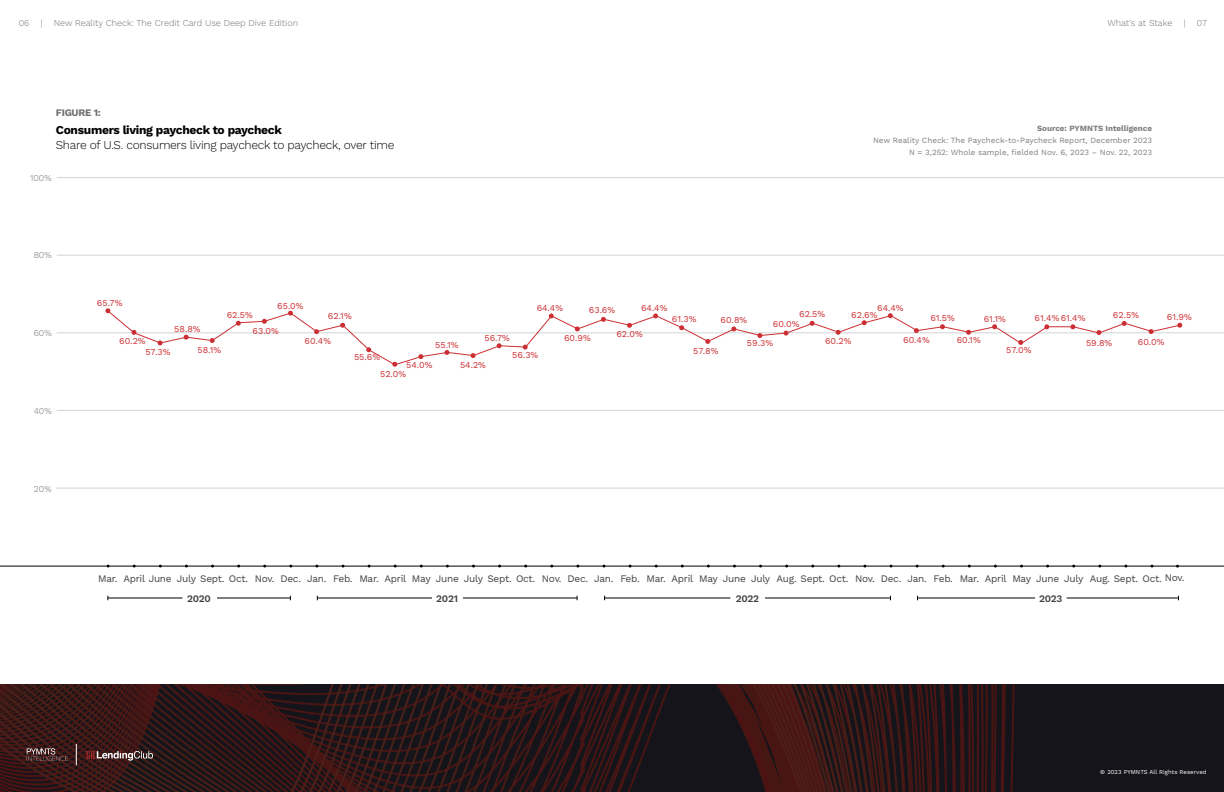
<style>
.page{position:relative;width:1224px;height:792px;background:#fff}
.page>*{position:absolute;margin:0;border:0;box-sizing:border-box;transform-origin:0 0}
.t1{font:300 12px "Work Sans";letter-spacing:-.025em;color:#000}
.t2{font:700 12px "Work Sans";letter-spacing:-.025em;color:#000}
.t3{font:10px "Work Sans";letter-spacing:-.025em;color:#414042}
.t4{font:600 10px "Work Sans";letter-spacing:-.025em;color:#414042}
.t5{font:700 10px "Work Sans";letter-spacing:-.025em;color:#717073}
.t6{font:9px "Work Sans";color:#cc2f33}
.t7{font:300 9px "Work Sans";color:#717073}
.t8{font:8px/12px "Work Sans";color:#7f7e81;text-align:right}
.t9{font:700 8px "Work Sans";color:#7f7e81}
.t10{font:6px "Work Sans";letter-spacing:.005em;color:#fff}
</style>
<div class="page">
<svg style="left:0;top:684px;width:1224px;height:108px;background:#291517"></svg>
<hr style="left:0;top:566px;width:1224px;height:1px;background:#000">
<hr style="left:56px;top:488px;width:1168px;height:1px;background:#d3d4d5">
<hr style="left:57px;top:410px;width:1167px;height:1px;background:#d3d4d5">
<hr style="left:57px;top:333px;width:1167px;height:1px;background:#d3d4d5">
<hr style="left:57px;top:255px;width:1167px;height:1px;background:#d3d4d5">
<hr style="left:57px;top:177px;width:1167px;height:1px;background:#d3d4d5">
<svg style="left:108px;top:311px;width:1041px;height:54px"></svg>
<svg style="left:105px;top:308px;width:5px;height:5px"></svg>
<svg style="left:288px;top:311px;width:5px;height:5px"></svg>
<svg style="left:132px;top:330px;width:4px;height:5px"></svg>
<svg style="left:158px;top:340px;width:5px;height:5px"></svg>
<svg style="left:184px;top:335px;width:5px;height:5px"></svg>
<svg style="left:262px;top:319px;width:5px;height:5px"></svg>
<svg style="left:210px;top:338px;width:5px;height:5px"></svg>
<svg style="left:340px;top:323px;width:5px;height:5px"></svg>
<svg style="left:366px;top:347px;width:5px;height:5px"></svg>
<svg style="left:392px;top:362px;width:5px;height:5px"></svg>
<svg style="left:418px;top:354px;width:5px;height:5px"></svg>
<svg style="left:444px;top:350px;width:5px;height:5px"></svg>
<svg style="left:236px;top:321px;width:5px;height:5px"></svg>
<svg style="left:1122px;top:321px;width:5px;height:5px"></svg>
<svg style="left:314px;top:329px;width:5px;height:5px"></svg>
<svg style="left:471px;top:353px;width:5px;height:5px"></svg>
<svg style="left:627px;top:323px;width:5px;height:5px"></svg>
<svg style="left:523px;top:345px;width:5px;height:5px"></svg>
<svg style="left:679px;top:325px;width:5px;height:5px"></svg>
<svg style="left:497px;top:343px;width:5px;height:5px"></svg>
<svg style="left:653px;top:313px;width:5px;height:5px"></svg>
<svg style="left:575px;top:326px;width:5px;height:5px"></svg>
<svg style="left:731px;top:326px;width:5px;height:5px"></svg>
<svg style="left:549px;top:313px;width:5px;height:5px"></svg>
<svg style="left:705px;top:339px;width:5px;height:5px"></svg>
<svg style="left:1018px;top:340px;width:5px;height:5px"></svg>
<svg style="left:601px;top:317px;width:5px;height:5px"></svg>
<svg style="left:757px;top:333px;width:5px;height:5px"></svg>
<svg style="left:784px;top:331px;width:4px;height:5px"></svg>
<svg style="left:836px;top:330px;width:5px;height:5px"></svg>
<svg style="left:940px;top:324px;width:5px;height:5px"></svg>
<svg style="left:1097px;top:330px;width:4px;height:5px"></svg>
<svg style="left:1070px;top:324px;width:5px;height:5px"></svg>
<svg style="left:1044px;top:324px;width:5px;height:5px"></svg>
<svg style="left:992px;top:324px;width:5px;height:5px"></svg>
<svg style="left:966px;top:330px;width:5px;height:5px"></svg>
<svg style="left:888px;top:313px;width:5px;height:5px"></svg>
<svg style="left:810px;top:321px;width:5px;height:5px"></svg>
<svg style="left:862px;top:320px;width:5px;height:5px"></svg>
<svg style="left:914px;top:328px;width:5px;height:5px"></svg>
<hr style="left:108px;top:598px;width:74px;height:1px;background:#000">
<hr style="left:317px;top:598px;width:115px;height:1px;background:#000">
<hr style="left:605px;top:598px;width:125px;height:1px;background:#000">
<hr style="left:917px;top:598px;width:118px;height:1px;background:#000">
<hr style="left:1067px;top:598px;width:111px;height:1px;background:#000">
<hr style="left:217px;top:598px;width:73px;height:1px;background:#000">
<hr style="left:463px;top:598px;width:114px;height:1px;background:#000">
<hr style="left:765px;top:598px;width:125px;height:1px;background:#000">
<svg style="left:76px;top:744px;width:1px;height:31px"></svg>
<svg style="left:87px;top:751px;width:66px;height:19px"></svg>
<svg style="left:27px;top:748px;width:41px;height:23px"></svg>
<svg style="left:1149px;top:323px;width:33px;height:11px"></svg>
<p class="t7" style="left:19px;top:17px;width:12px">06</p>
<p class="t7" style="left:41px;top:17px;width:3px">|</p>
<p class="t7" style="left:54px;top:17px;width:246px">New Reality Check: The Credit Card Use Deep Dive Edition</p>
<p class="t7" style="left:1107px;top:17px;width:67px">What’s at Stake</p>
<p class="t7" style="left:1184px;top:17px;width:3px">|</p>
<p class="t7" style="left:1197px;top:17px;width:12px">07</p>
<p class="t5" style="left:56px;top:106px;width:47px">FIGURE 1:</p>
<h1 class="t2" style="left:56px;top:123px;width:228px">Consumers living paycheck to paycheck</h1>
<h1 class="t1" style="left:56px;top:138px;width:340px">Share of U.S. consumers living paycheck to paycheck, over time</h1>
<p class="t7" style="left:30px;top:172px;width:23px">100%</p>
<p class="t7" style="left:34px;top:250px;width:20px">80%</p>
<p class="t9" style="left:1037px;top:123px;width:117px">Source: PYMNTS Intelligence</p>
<p class="t8" style="left:873px;top:134px;width:281px">New Reality Check: The Paycheck-to-Paycheck Report, December 2023<br>N = 3,252: Whole sample, fielded Nov. 6, 2023 – Nov. 22, 2023</p>
<p class="t7" style="left:34px;top:328px;width:19px">60%</p>
<p class="t7" style="left:34px;top:405px;width:19px">40%</p>
<p class="t7" style="left:34px;top:483px;width:19px">20%</p>
<p class="t6" style="left:97px;top:297px;width:27px">65.7%</p>
<p class="t6" style="left:277px;top:300px;width:28px">65.0%</p>
<p class="t6" style="left:877px;top:302px;width:28px">64.4%</p>
<p class="t6" style="left:537px;top:303px;width:28px">64.4%</p>
<p class="t6" style="left:589px;top:305px;width:28px">63.6%</p>
<p class="t6" style="left:641px;top:303px;width:28px">64.4%</p>
<p class="t6" style="left:799px;top:309px;width:28px">62.5%</p>
<p class="t6" style="left:851px;top:309px;width:28px">62.6%</p>
<p class="t6" style="left:930px;top:312px;width:26px">61.5%</p>
<p class="t6" style="left:1035px;top:312px;width:52px">61.4%61.4%</p>
<p class="t6" style="left:227px;top:310px;width:28px">62.5%</p>
<p class="t6" style="left:1113px;top:310px;width:28px">62.5%</p>
<p class="t6" style="left:328px;top:311px;width:25px">62.1%</p>
<p class="t6" style="left:984px;top:314px;width:24px">61.1%</p>
<p class="t6" style="left:1167px;top:311px;width:26px">61.9%</p>
<p class="t6" style="left:672px;top:313px;width:26px">61.3%</p>
<p class="t6" style="left:721px;top:314px;width:28px">60.8%</p>
<p class="t6" style="left:773px;top:319px;width:28px">60.0%</p>
<p class="t6" style="left:174px;top:324px;width:28px">58.8%</p>
<p class="t6" style="left:253px;top:325px;width:28px">63.0%</p>
<p class="t6" style="left:616px;top:328px;width:28px">62.0%</p>
<p class="t6" style="left:485px;top:333px;width:27px">56.7%</p>
<p class="t6" style="left:564px;top:333px;width:28px">60.9%</p>
<p class="t6" style="left:305px;top:335px;width:28px">60.4%</p>
<p class="t6" style="left:903px;top:334px;width:28px">60.4%</p>
<p class="t6" style="left:957px;top:335px;width:25px">60.1%</p>
<p class="t6" style="left:825px;top:335px;width:28px">60.2%</p>
<p class="t6" style="left:119px;top:335px;width:28px">60.2%</p>
<p class="t6" style="left:1086px;top:337px;width:28px">59.8%</p>
<p class="t6" style="left:1138px;top:336px;width:28px">60.0%</p>
<p class="t6" style="left:747px;top:338px;width:28px">59.3%</p>
<p class="t6" style="left:435px;top:339px;width:25px">55.1%</p>
<p class="t6" style="left:198px;top:344px;width:25px">58.1%</p>
<p class="t6" style="left:693px;top:346px;width:27px">57.8%</p>
<p class="t6" style="left:1006px;top:345px;width:27px">57.0%</p>
<p class="t6" style="left:145px;top:346px;width:27px">57.3%</p>
<p class="t6" style="left:512px;top:350px;width:28px">56.3%</p>
<p class="t6" style="left:354px;top:352px;width:28px">55.6%</p>
<p class="t6" style="left:460px;top:360px;width:27px">54.2%</p>
<p class="t6" style="left:406px;top:360px;width:28px">54.0%</p>
<p class="t6" style="left:380px;top:369px;width:28px">52.0%</p>
<p class="t3" style="left:98px;top:573px;width:19px">Mar.</p>
<p class="t3" style="left:307px;top:572px;width:46px">Jan. Feb.</p>
<p class="t3" style="left:412px;top:572px;width:20px">May</p>
<p class="t3" style="left:594px;top:572px;width:46px">Jan. Feb.</p>
<p class="t3" style="left:699px;top:572px;width:20px">May</p>
<p class="t3" style="left:934px;top:572px;width:251px">Feb. Mar. April May June July Aug. Sept. Oct. Nov.</p>
<p class="t3" style="left:123px;top:572px;width:178px">April June July Sept. Oct. Nov. Dec.</p>
<p class="t3" style="left:359px;top:572px;width:48px">Mar. April</p>
<p class="t3" style="left:436px;top:572px;width:152px">June July Sept. Oct. Nov. Dec.</p>
<p class="t3" style="left:646px;top:572px;width:48px">Mar. April</p>
<p class="t3" style="left:723px;top:572px;width:204px">June July Aug. Sept. Oct. Nov. Dec. Jan.</p>
<p class="t4" style="left:187px;top:593px;width:25px">2020</p>
<p class="t4" style="left:436px;top:593px;width:23px">2021</p>
<p class="t4" style="left:736px;top:593px;width:25px">2022</p>
<p class="t4" style="left:1039px;top:593px;width:25px">2023</p>
<p class="t10" style="left:1100px;top:769px;width:108px">© 2023 PYMNTS All Rights Reserved</p>
</div>
